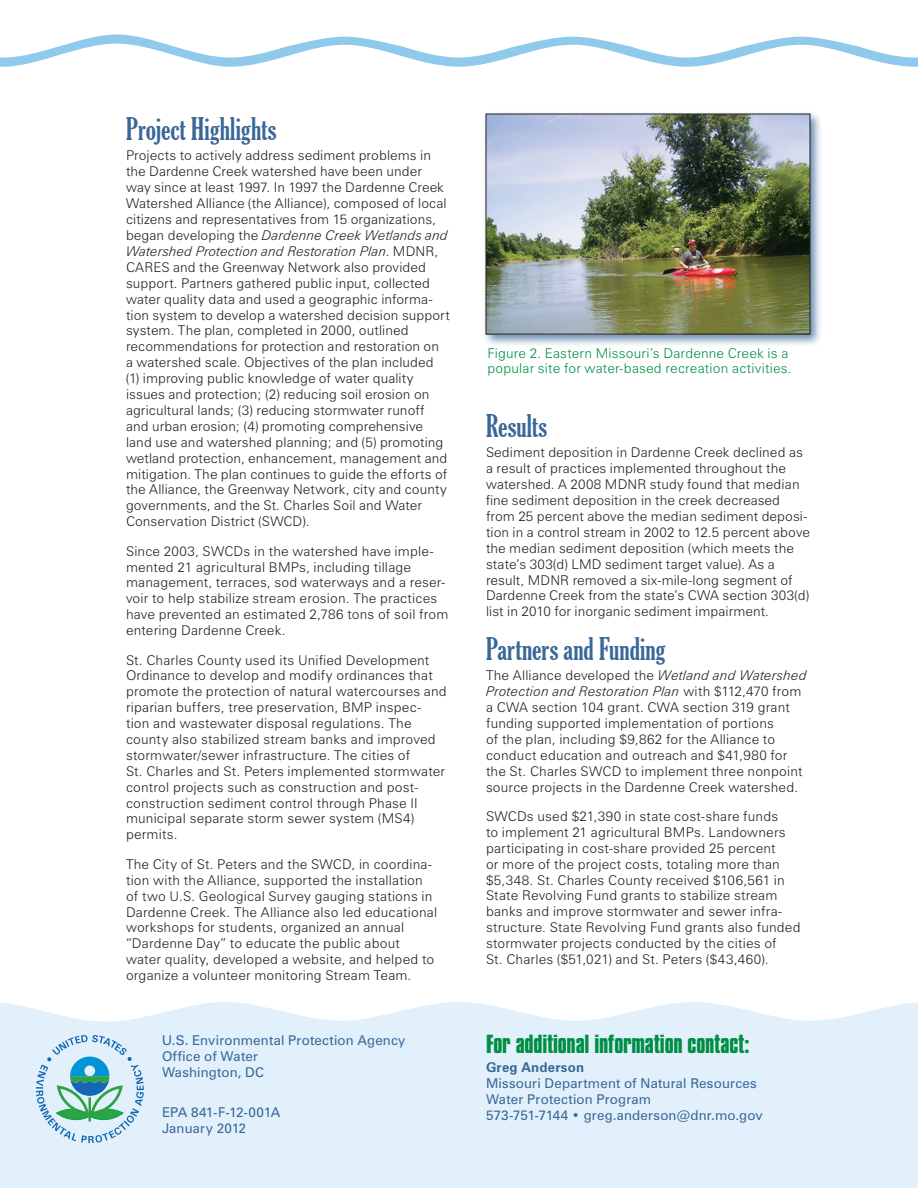
<style>
.page{position:relative;width:918px;height:1188px;background:#fff}
.page>*{position:absolute;margin:0;border:0;box-sizing:border-box;transform-origin:0 0}
.t1{font:extra-condensed 30px "Gloucester";letter-spacing:.005em;color:#396798}
.t2{font:700 22.5px "Compacta BT";letter-spacing:-.01em;color:#008e45}
.t3{font:300 13.5px/15.9px "Zurich BT";letter-spacing:.01em;color:#231f20}
.t4{font:13.5px/15.9px "Zurich BT";letter-spacing:.015em;color:#396798}
.t5{font:300 13.5px/15px "Zurich BT";letter-spacing:.015em;color:#008e45}
.t6{font:700 13.5px "Zurich BT";letter-spacing:.015em;color:#396798}
.s1{font-style:italic}
</style>
<div class="page">
<svg style="left:0;top:34px;width:918px;height:33px"></svg>
<div style="left:0;top:1002px;width:918px;height:186px;background:#e1f0fa"></div>
<svg style="left:36px;top:1035px;width:108px;height:108px;background:#add5dd"></svg>
<div style="left:482px;top:110px;width:341px;height:237px;background:#396798;opacity:.75"></div>
<img style="left:488px;top:116px;width:320px;height:216px">
<div style="left:486px;top:114px;width:324px;height:220px;border:1px solid #231f20"></div>
<h1 class="t1" style="left:126px;top:112px;width:152px">Project Highlights</h1>
<p class="t3" style="left:126px;top:148px;width:325px">Projects to actively address sediment problems in the Dardenne Creek watershed have been under way since at least 1997. In 1997 the Dardenne Creek Watershed Alliance (the Alliance), composed of local citizens and representatives from 15 organizations, began developing the <span class="s1">Dardenne Creek Wetlands and Watershed Protection and Restoration Plan</span>. MDNR, CARES and the Greenway Network also provided support. Partners gathered public input, collected water quality data and used a geographic informa&shy;tion system to develop a watershed decision support system. The plan, completed in 2000, outlined recommendations for protection and restoration on<br>a watershed scale. Objectives of the plan included (1) improving public knowledge of water quality issues and protection; (2) reducing soil erosion on agricultural lands; (3) reducing stormwater runoff and urban erosion; (4) promoting comprehensive land use and watershed planning; and (5) promoting wetland protection, enhancement, management and mitigation. The plan continues to guide the efforts of the Alliance, the Greenway Network, city and county governments, and the St. Charles Soil and Water Conservation District (SWCD).</p>
<p class="t3" style="left:126px;top:543px;width:324px">Since 2003, SWCDs in the watershed have imple&shy;mented 21 agricultural BMPs, including tillage management, terraces, sod waterways and a reser&shy;voir to help stabilize stream erosion. The practices have prevented an estimated 2,786 tons of soil from entering Dardenne Creek.</p>
<p class="t3" style="left:126px;top:652px;width:322px">St. Charles County used its Unified Development Ordinance to develop and modify ordinances that promote the protection of natural watercourses and riparian buffers, tree preservation, BMP inspec&shy;tion and wastewater disposal regulations. The county also stabilized stream banks and improved stormwater/sewer infrastructure. The cities of<br>St. Charles and St. Peters implemented stormwater control projects such as construction and post&shy;construction sediment control through Phase II municipal separate storm sewer system (MS4) permits.</p>
<p class="t3" style="left:126px;top:856px;width:313px">The City of St. Peters and the SWCD, in coordina&shy;tion with the Alliance, supported the installation of two U.S. Geological Survey gauging stations in Dardenne Creek. The Alliance also led educational workshops for students, organized an annual “Dardenne Day” to educate the public about water quality, developed a website, and helped to organize a volunteer monitoring Stream Team.</p>
<p class="t4" style="left:162px;top:1032px;width:245px">U.S. Environmental Protection Agency<br>Office of Water<br>Washington, DC</p>
<p class="t4" style="left:162px;top:1104px;width:120px">EPA 841-F-12-001A<br>January 2012</p>
<p class="t5" style="left:487px;top:346px;width:306px">Figure 2. Eastern Missouri’s Dardenne Creek is a popular site for water-based recreation activities.</p>
<h1 class="t1" style="left:486px;top:409px;width:63px">Results</h1>
<p class="t3" style="left:486px;top:444px;width:325px">Sediment deposition in Dardenne Creek declined as a result of practices implemented throughout the watershed. A 2008 MDNR study found that median fine sediment deposition in the creek decreased from 25 percent above the median sediment deposi&shy;tion in a control stream in 2002 to 12.5 percent above the median sediment deposition (which meets the state’s 303(d) LMD sediment target value). As a result, MDNR removed a six-mile-long segment of Dardenne Creek from the state’s CWA section 303(d) list in 2010 for inorganic sediment impairment.</p>
<h1 class="t1" style="left:486px;top:632px;width:181px">Partners and Funding</h1>
<p class="t3" style="left:486px;top:667px;width:323px">The Alliance developed the <span class="s1">Wetland and Watershed Protection and Restoration Plan</span> with $112,470 from a CWA section 104 grant. CWA section 319 grant funding supported implementation of portions<br>of the plan, including $9,862 for the Alliance to conduct education and outreach and $41,980 for the St. Charles SWCD to implement three nonpoint source projects in the Dardenne Creek watershed.</p>
<p class="t3" style="left:486px;top:808px;width:316px">SWCDs used $21,390 in state cost-share funds<br>to implement 21 agricultural BMPs. Landowners participating in cost-share provided 25 percent<br>or more of the project costs, totaling more than $5,348. St. Charles County received $106,561 in State Revolving Fund grants to stabilize stream banks and improve stormwater and sewer infra&shy;structure. State Revolving Fund grants also funded stormwater projects conducted by the cities of<br>St. Charles ($51,021) and St. Peters ($43,460).</p>
<h2 class="t2" style="left:486px;top:1031px;width:265px">For additional information contact:</h2>
<p class="t6" style="left:486px;top:1059px;width:100px">Greg Anderson</p>
<p class="t4" style="left:486px;top:1075px;width:278px">Missouri Department of Natural Resources<br>Water Protection Program<br>573-751-7144 • greg.anderson@dnr.mo.gov</p>
</div>
